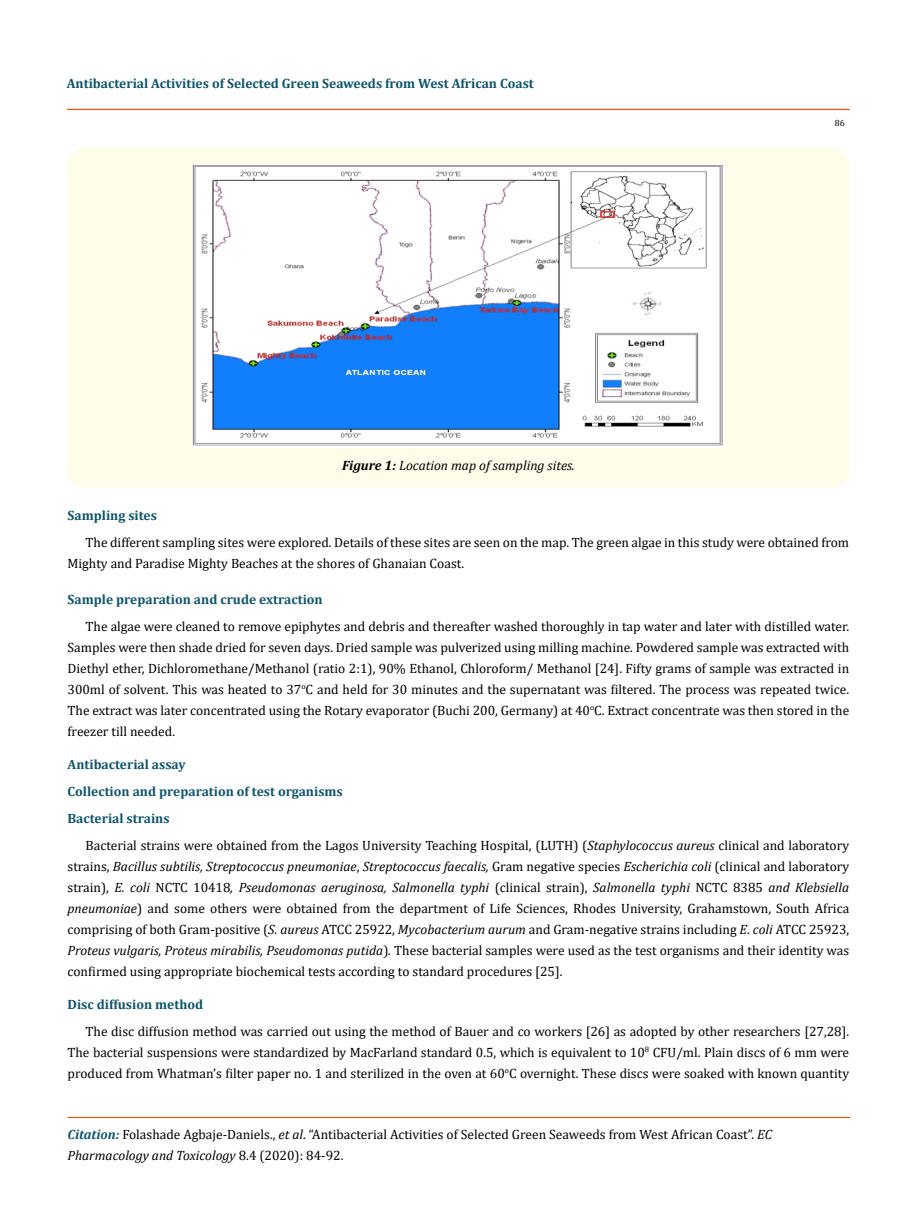
<style>
.page{position:relative;width:917px;height:1224px;background:#fff}
.page>*{position:absolute;margin:0;border:0;box-sizing:border-box;transform-origin:0 0}
.t1{font:13.5px/21px "Cambria";color:#000;text-align:justify}
.t2{font:700 13.5px/27px "Cambria";color:#0e546a}
.t3{font:italic 13.5px "Cambria";color:#000}
.t4{font:9px "Cambria";color:#000}
.s1{font-weight:700}
.s2{font-style:italic}
.s3{font-weight:700;font-style:italic;color:#0e546a}
</style>
<div class="page">
<div style="left:67px;top:109px;width:782px;height:1px;border:1px solid #e05d1a"></div>
<div style="left:68px;top:1117px;width:781px;height:1px;border:1px solid #e05d1a"></div>
<div style="left:68px;top:148px;width:781px;height:340px;background:#fffde9;border-radius:18px"></div>
<img style="left:193px;top:164px;width:531px;height:283px">
<p class="t2" style="left:67px;top:69px;width:468px">Antibacterial Activities of Selected Green Seaweeds from West African Coast</p>
<p class="t3" style="left:342px;top:455px;width:234px"><span class="s1">Figure 1:</span> Location map of sampling sites.</p>
<p class="t4" style="left:834px;top:118px;width:11px">86</p>
<p class="t2" style="left:68px;top:501px;width:91px">Sampling sites</p>
<p class="t1" style="left:68px;top:531px;width:783px;text-indent:18px">The different sampling sites were explored. Details of these sites are seen on the map. The green algae in this study were obtained from<br>Mighty and Paradise Mighty Beaches at the shores of Ghanaian Coast.</p>
<p class="t2" style="left:68px;top:585px;width:257px">Sample preparation and crude extraction</p>
<p class="t1" style="left:67px;top:615px;width:783px;text-indent:18px">The algae were cleaned to remove epiphytes and debris and thereafter washed thoroughly in tap water and later with distilled water.<br>Samples were then shade dried for seven days. Dried sample was pulverized using milling machine. Powdered sample was extracted with Diethyl ether, Dichloromethane/Methanol (ratio 2:1), 90% Ethanol, Chloroform/ Methanol [24]. Fifty grams of sample was extracted in 300ml of solvent. This was heated to 37<sup>o</sup>C and held for 30 minutes and the supernatant was filtered. The process was repeated twice.<br>The extract was later concentrated using the Rotary evaporator (Buchi 200, Germany) at 40<sup>o</sup>C. Extract concentrate was then stored in the freezer till needed.</p>
<p class="t2" style="left:67px;top:750px;width:277px">Antibacterial assay<br>Collection and preparation of test organisms<br>Bacterial strains</p>
<p class="t1" style="left:67px;top:834px;width:783px;text-indent:18px">Bacterial strains were obtained from the Lagos University Teaching Hospital, (LUTH) (<span class="s2">Staphylococcus aureus</span> clinical and laboratory strains, <span class="s2">Bacillus subtilis, Streptococcus pneumoniae</span>, <span class="s2">Streptococcus faecalis,</span> Gram negative species <span class="s2">Escherichia coli</span> (clinical and laboratory strain), <span class="s2">E. coli</span> NCTC 10418<span class="s2">, Pseudomonas aeruginosa, Salmonella typhi</span> (clinical strain), <span class="s2">Salmonella typhi</span> NCTC 8385 <span class="s2">and Klebsiella pneumoniae</span>) and some others were obtained from the department of Life Sciences, Rhodes University, Grahamstown, South Africa comprising of both Gram-positive (<span class="s2">S. aureus</span> ATCC 25922, <span class="s2">Mycobacterium aurum</span> and Gram-negative strains including <span class="s2">E</span>. <span class="s2">coli</span> ATCC 25923, <span class="s2">Proteus vulgaris, Proteus mirabilis, Pseudomonas putida</span>)<span class="s2">.</span> These bacterial samples were used as the test organisms and their identity was confirmed using appropriate biochemical tests according to standard procedures [25].</p>
<p class="t2" style="left:67px;top:990px;width:137px">Disc diffusion method</p>
<p class="t1" style="left:67px;top:1020px;width:783px;text-indent:18px">The disc diffusion method was carried out using the method of Bauer and co workers [26] as adopted by other researchers [27,28].<br>The bacterial suspensions were standardized by MacFarland standard 0.5, which is equivalent to 10<sup>8</sup> CFU/ml. Plain discs of 6 mm were produced from Whatman’s filter paper no. 1 and sterilized in the oven at 60<sup>o</sup>C overnight. These discs were soaked with known quantity</p>
<p class="t1" style="left:68px;top:1124px;width:706px"><span class="s3">Citation:</span> Folashade Agbaje-Daniels., <span class="s2">et al</span>. “Antibacterial Activities of Selected Green Seaweeds from West African Coast”. <span class="s2">EC<br>Pharmacology and Toxicology</span> 8.4 (2020): 84-92.</p>
</div>
